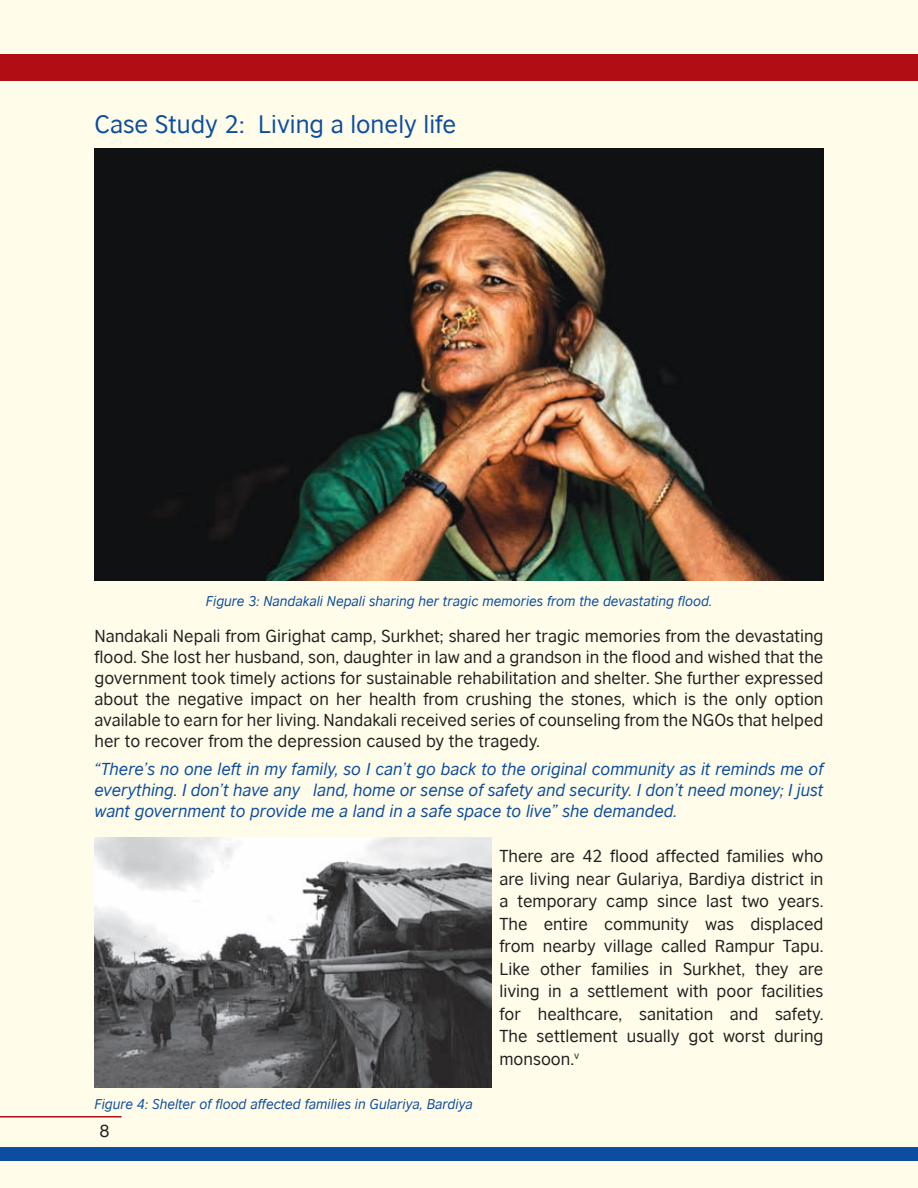
<style>
.page{position:relative;width:918px;height:1188px;background:#fffde9}
.page>*{position:absolute;margin:0;border:0;box-sizing:border-box;transform-origin:0 0}
.t1{font:24px "British Council Sans";color:#0d4da1}
.t2{font:16.5px/22.5px "British Council Sans";color:#231f20;text-align:justify}
.t3{font:italic 16.5px/21px "British Council Sans";color:#0d4da1;text-align:justify}
.t4{font:italic 13.5px "British Council Sans";color:#0d4da1}
</style>
<div class="page">
<div style="left:0;top:1148px;width:918px;height:13px;background:#0d4da1"></div>
<hr style="left:0;top:1116px;width:122px;height:2px;background:#b00d15">
<div style="left:0;top:54px;width:918px;height:27px;background:#b00d15"></div>
<img style="left:94px;top:148px;width:730px;height:432px">
<img style="left:94px;top:837px;width:398px;height:250px">
<h1 class="t1" style="left:94px;top:109px;width:363px">Case Study 2: Living a lonely life</h1>
<p class="t4" style="left:206px;top:593px;width:508px">Figure 3: Nandakali Nepali sharing her tragic memories from the devastating flood.</p>
<p class="t2" style="left:94px;top:626px;width:731px;line-height:21px">Nandakali Nepali from Girighat camp, Surkhet; shared her tragic memories from the devastating flood. She lost her husband, son, daughter in law and a grandson in the flood and wished that the government took timely actions for sustainable rehabilitation and shelter. She further expressed about the negative impact on her health from crushing the stones, which is the only option available to earn for her living. Nandakali received series of counseling from the NGOs that helped her to recover from the depression caused by the tragedy.</p>
<p class="t3" style="left:94px;top:758px;width:731px">“There’s no one left in my family, so I can’t go back to the original community as it reminds me of everything. I don’t have any land, home or sense of safety and security. I don’t need money; I just want government to provide me a land in a safe space to live” she demanded.</p>
<p class="t4" style="left:94px;top:1096px;width:380px">Figure 4: Shelter of flood affected families in Gulariya, Bardiya</p>
<p class="t2" style="left:99px;top:1120px;width:12px">8</p>
<p class="t2" style="left:500px;top:845px;width:326px">There are 42 flood affected families who are living near Gulariya, Bardiya district in a temporary camp since last two years.<br>The entire community was displaced from nearby village called Rampur Tapu.<br>Like other families in Surkhet, they are living in a settlement with poor facilities for healthcare, sanitation and safety.<br>The settlement usually got worst during monsoon.<sup>v</sup></p>
</div>
